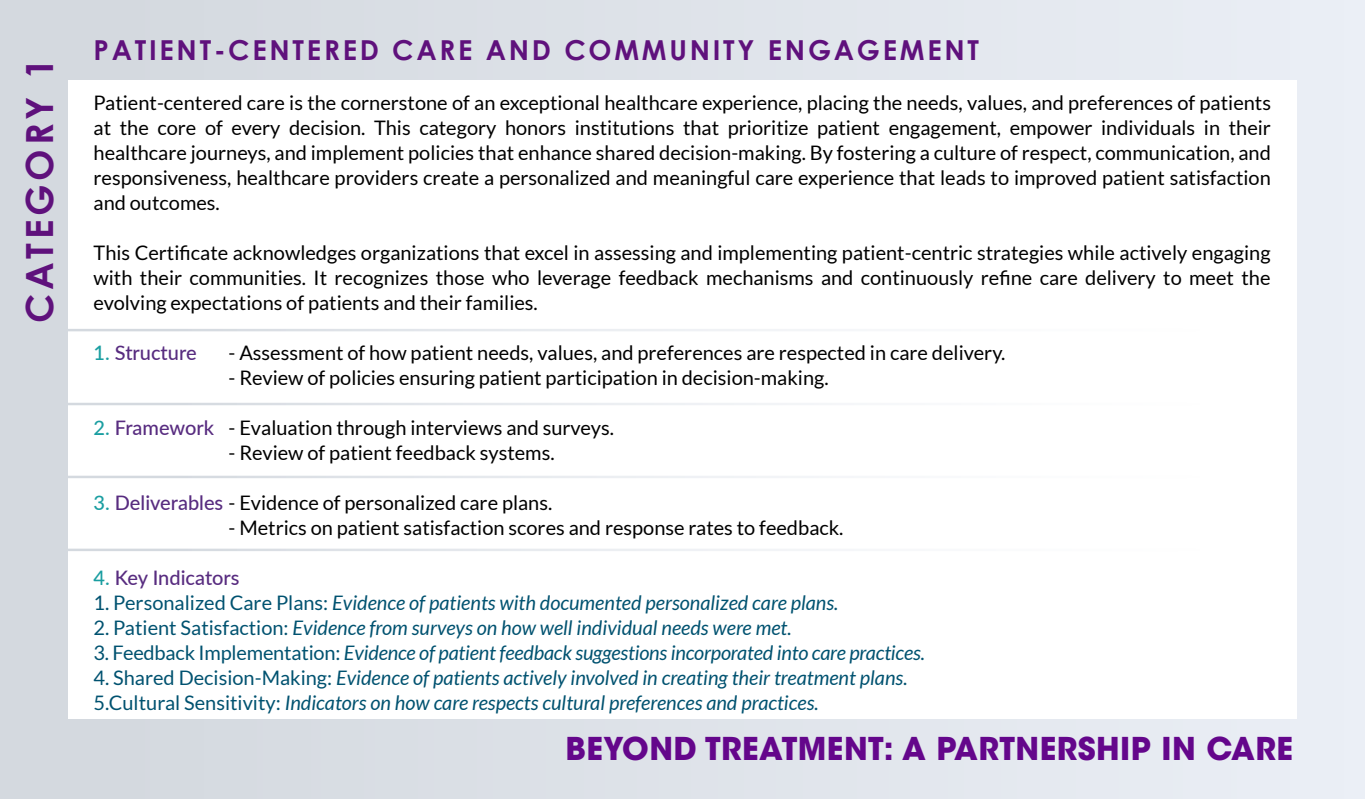
<style>
.page{position:relative;width:1365px;height:799px;background:#dee3e9}
.page>*{position:absolute;margin:0;border:0;box-sizing:border-box;transform-origin:0 0}
.t1{font:700 37.5px "Century Gothic";letter-spacing:.1em;color:#5f117c}
.t2{font:700 31.25px "ITC Avant Garde Std";letter-spacing:.015em;color:#64068b}
.t3{font:700 27.5px "Century Gothic";letter-spacing:.1em;color:#5f117c}
.t4{font:20px/25px "Lato";color:#000;text-align:justify}
.t5{font:italic 20px/25px "Lato";color:#005270}
.t6{font:500 20px "Lato";color:#582c80}
.s1{color:#1a9ea1}
.s2{font-weight:500;color:#1a9ea1}
.s3{font-weight:500;color:#582c80}
.s4{font-style:normal}
</style>
<div class="page">
<div style="left:68px;top:80px;width:1229px;height:639px;background:#fff"></div>
<h1 class="t1" style="left:11px;top:323px;width:267px;rotate:-90deg">CATEGORY 1</h1>
<h3 class="t3" style="left:94px;top:29px;width:887px">PATIENT-CENTERED CARE AND COMMUNITY ENGAGEMENT</h3>
<p class="t4" style="left:94px;top:90px;width:1179px">Patient-centered care is the cornerstone of an exceptional healthcare experience, placing the needs, values, and preferences of patients at the core of every decision. This category honors institutions that prioritize patient engagement, empower individuals in their healthcare journeys, and implement policies that enhance shared decision-making. By fostering a culture of respect, communication, and responsiveness, healthcare providers create a personalized and meaningful care experience that leads to improved patient satisfaction and outcomes.</p>
<p class="t4" style="left:94px;top:240px;width:1179px">This Certificate acknowledges organizations that excel in assessing and implementing patient-centric strategies while actively engaging with their communities. It recognizes those who leverage feedback mechanisms and continuously refine care delivery to meet the evolving expectations of patients and their families.</p>
<p class="t6" style="left:94px;top:338px;width:105px"><span class="s1">1.</span> Structure</p>
<p class="t4" style="left:229px;top:340px;width:778px">- Assessment of how patient needs, values, and preferences are respected in care delivery.</p>
<p class="t4" style="left:229px;top:365px;width:602px">- Review of policies ensuring patient participation in decision-making.</p>
<p class="t4" style="left:94px;top:415px;width:522px"><span class="s2">2.</span> <span class="s3">Framework</span> - Evaluation through interviews and surveys.</p>
<p class="t4" style="left:229px;top:440px;width:328px">- Review of patient feedback systems.</p>
<p class="t4" style="left:94px;top:490px;width:460px"><span class="s2">3.</span> <span class="s3">Deliverables</span> - Evidence of personalized care plans.</p>
<p class="t4" style="left:229px;top:515px;width:616px">- Metrics on patient satisfaction scores and response rates to feedback.</p>
<p class="t6" style="left:94px;top:563px;width:147px"><span class="s1">4.</span> Key Indicators</p>
<p class="t5" style="left:94px;top:591px;width:746px"><span class="s4">1. Personalized Care Plans:</span> Evidence of patients with documented personalized care plans.</p>
<p class="t5" style="left:94px;top:616px;width:700px"><span class="s4">2. Patient Satisfaction:</span> Evidence from surveys on how well individual needs were met.</p>
<p class="t5" style="left:94px;top:641px;width:833px"><span class="s4">3. Feedback Implementation:</span> Evidence of patient feedback suggestions incorporated into care practices.</p>
<p class="t5" style="left:94px;top:666px;width:816px"><span class="s4">4. Shared Decision-Making:</span> Evidence of patients actively involved in creating their treatment plans.<br><span class="s4">5.Cultural Sensitivity:</span> Indicators on how care respects cultural preferences and practices.</p>
<h2 class="t2" style="left:566px;top:728px;width:729px">BEYOND TREATMENT: A PARTNERSHIP IN CARE</h2>
</div>
